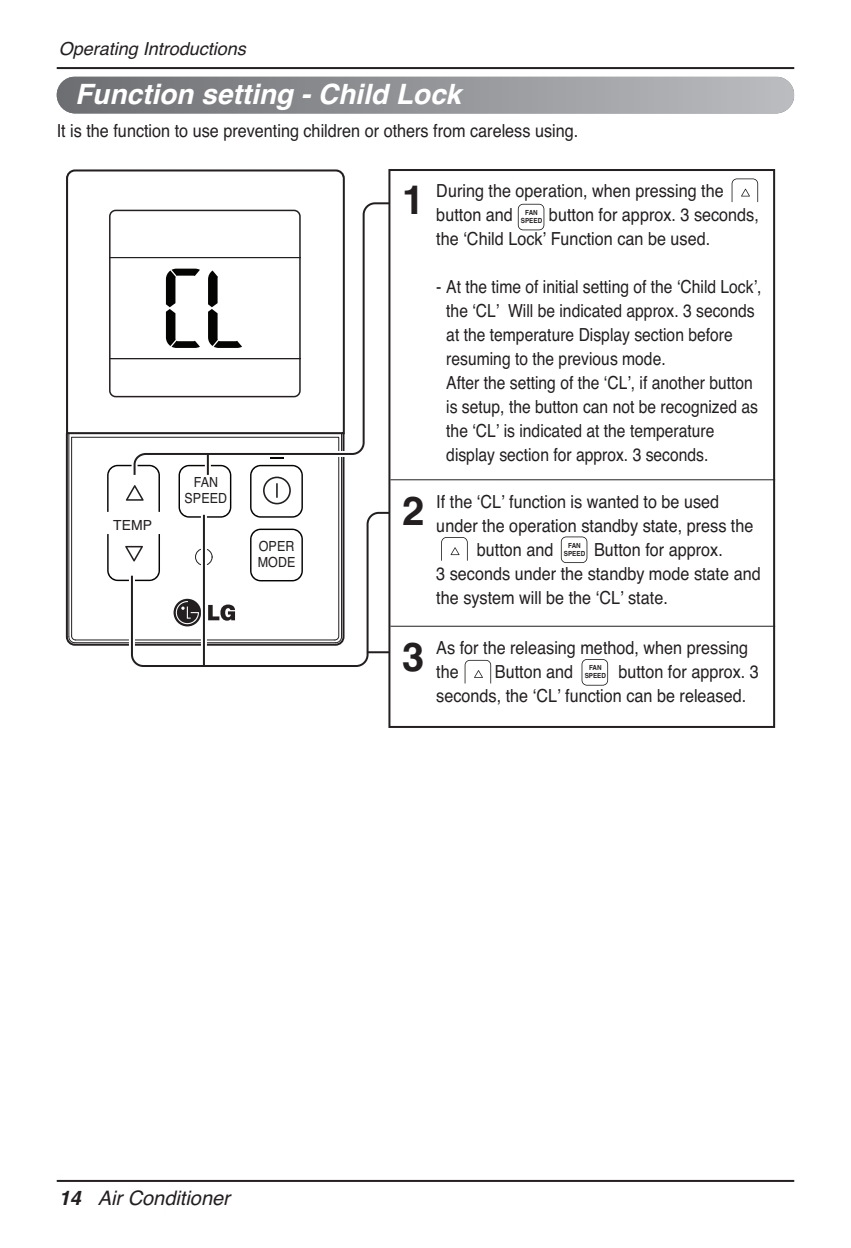
<style>
.page{position:relative;width:851px;height:1248px;background:#fff}
.page>*{position:absolute;margin:0;border:0;box-sizing:border-box;transform-origin:0 0}
.t1{font:700 40px "Helvetica";color:#231f20}
.t2{font:italic 700 28px "Helvetica";color:#fff}
.t3{font:italic 20px "Helvetica";color:#231f20}
.t4{font:18px/24px "Helvetica";color:#231f20;scale:.9 1}
.t5{font:italic 18px "Helvetica";color:#231f20}
.t6{font:14px/16.8px "Helvetica";color:#231f20;text-align:center;scale:.9 1}
.t7{font:14px "Helvetica";color:#231f20}
.t8{font:700 7px/8.4px "Helvetica";color:#231f20;text-align:center;scale:.9 1}
.s1{font-weight:700}
</style>
<div class="page">
<hr style="left:57px;top:67px;width:737px;height:2px;background:#231f20">
<hr style="left:57px;top:1179px;width:737px;height:2px;background:#231f20">
<div style="left:57px;top:77px;width:737px;height:36px;background:linear-gradient(to right,#6c6e71,#bbbcc0);border-radius:18px"></div>
<svg style="left:66px;top:169px;width:279px;height:262px"></svg>
<hr style="left:343px;top:178px;width:1px;height:255px;background:#231f20">
<hr style="left:67px;top:178px;width:1px;height:255px;background:#231f20">
<hr style="left:75px;top:170px;width:260px;height:1px;background:#231f20">
<svg style="left:66px;top:170px;width:9px;height:9px"></svg>
<svg style="left:335px;top:170px;width:9px;height:9px"></svg>
<svg style="left:66px;top:431px;width:62px;height:215px"></svg>
<hr style="left:390px;top:479px;width:385px;height:1px;background:#231f20">
<hr style="left:390px;top:625px;width:385px;height:1px;background:#231f20">
<svg style="left:731px;top:178px;width:27px;height:24px"></svg>
<svg style="left:441px;top:537px;width:26px;height:23px"></svg>
<svg style="left:464px;top:660px;width:27px;height:23px"></svg>
<svg style="left:517px;top:204px;width:27px;height:26px"></svg>
<svg style="left:560px;top:536px;width:27px;height:27px"></svg>
<svg style="left:581px;top:659px;width:27px;height:26px"></svg>
<svg style="left:128px;top:197px;width:267px;height:284px"></svg>
<svg style="left:132px;top:201px;width:256px;height:264px"></svg>
<hr style="left:207px;top:454px;width:2px;height:21px;background:#231f20">
<svg style="left:107px;top:465px;width:285px;height:202px"></svg>
<hr style="left:367px;top:651px;width:22px;height:2px;background:#231f20">
<hr style="left:203px;top:515px;width:2px;height:151px;background:#231f20">
<div style="left:388px;top:169px;width:387px;height:559px;border:2px solid #231f20"></div>
<div style="left:110px;top:210px;width:190px;height:186px;background:#fff;border-radius:6px"></div>
<div style="left:109px;top:210px;width:192px;height:187px;border:2px solid #231f20;border-radius:6px"></div>
<svg style="left:208px;top:270px;width:34px;height:78px"></svg>
<svg style="left:166px;top:268px;width:34px;height:80px"></svg>
<hr style="left:109px;top:257px;width:191px;height:1px;background:#231f20">
<hr style="left:110px;top:358px;width:190px;height:1px;background:#231f20">
<p class="t5" style="left:59px;top:42px;width:189px">Operating Introductions</p>
<h2 class="t2" style="left:75px;top:83px;width:387px">Function setting - Child Lock</h2>
<p class="t4" style="left:57px;top:121px;width:581px">It is the function to use preventing children or others from careless using.</p>
<p class="t7" style="left:113px;top:520px;width:40px">TEMP</p>
<p class="t6" style="left:184px;top:474px;width:49px">FAN<br>SPEED</p>
<p class="t6" style="left:258px;top:538px;width:43px;text-align:left">OPER<br>MODE</p>
<h1 class="t1" style="left:402px;top:185px;width:24px">1</h1>
<p class="t4" style="left:436px;top:180px;width:321px">During the operation, when pressing the button and</p>
<p class="t4" style="left:436px;top:204px;width:360px;text-indent:113px">button for approx. 3 seconds, the ‘Child Lock’ Function can be used.</p>
<p class="t4" style="left:446px;top:276px;width:351px;text-indent:-10px">- At the time of initial setting of the ‘Child Lock’, the ‘CL’ Will be indicated approx. 3 seconds at the temperature Display section before resuming to the previous mode.<br>After the setting of the ‘CL’, if another button is setup, the button can not be recognized as the ‘CL’ is indicated at the temperature display section for approx. 3 seconds.</p>
<p class="t8" style="left:521px;top:209px;width:25px">FAN<br>SPEED</p>
<h1 class="t1" style="left:402px;top:495px;width:24px">2</h1>
<p class="t4" style="left:436px;top:491px;width:316px">If the ‘CL’ function is wanted to be used</p>
<p class="t4" style="left:436px;top:515px;width:354px">under the operation standby state, press the</p>
<p class="t4" style="left:477px;top:539px;width:87px">button and</p>
<p class="t8" style="left:564px;top:541px;width:25px">FAN<br>SPEED</p>
<p class="t4" style="left:436px;top:539px;width:362px;text-indent:158px">Button for approx.<br>3 seconds under the standby mode state and the system will be the ‘CL’ state.</p>
<h1 class="t1" style="left:402px;top:642px;width:24px">3</h1>
<p class="t4" style="left:436px;top:637px;width:348px">As for the releasing method, when pressing the</p>
<p class="t8" style="left:584px;top:664px;width:25px">FAN<br>SPEED</p>
<p class="t4" style="left:436px;top:661px;width:360px;text-indent:182px">button for approx. 3 seconds, the ‘CL’ function can be released.</p>
<p class="t4" style="left:495px;top:661px;width:89px">Button and</p>
<p class="t3" style="left:59px;top:1190px;width:173px"><span class="s1">14</span> Air Conditioner</p>
</div>
